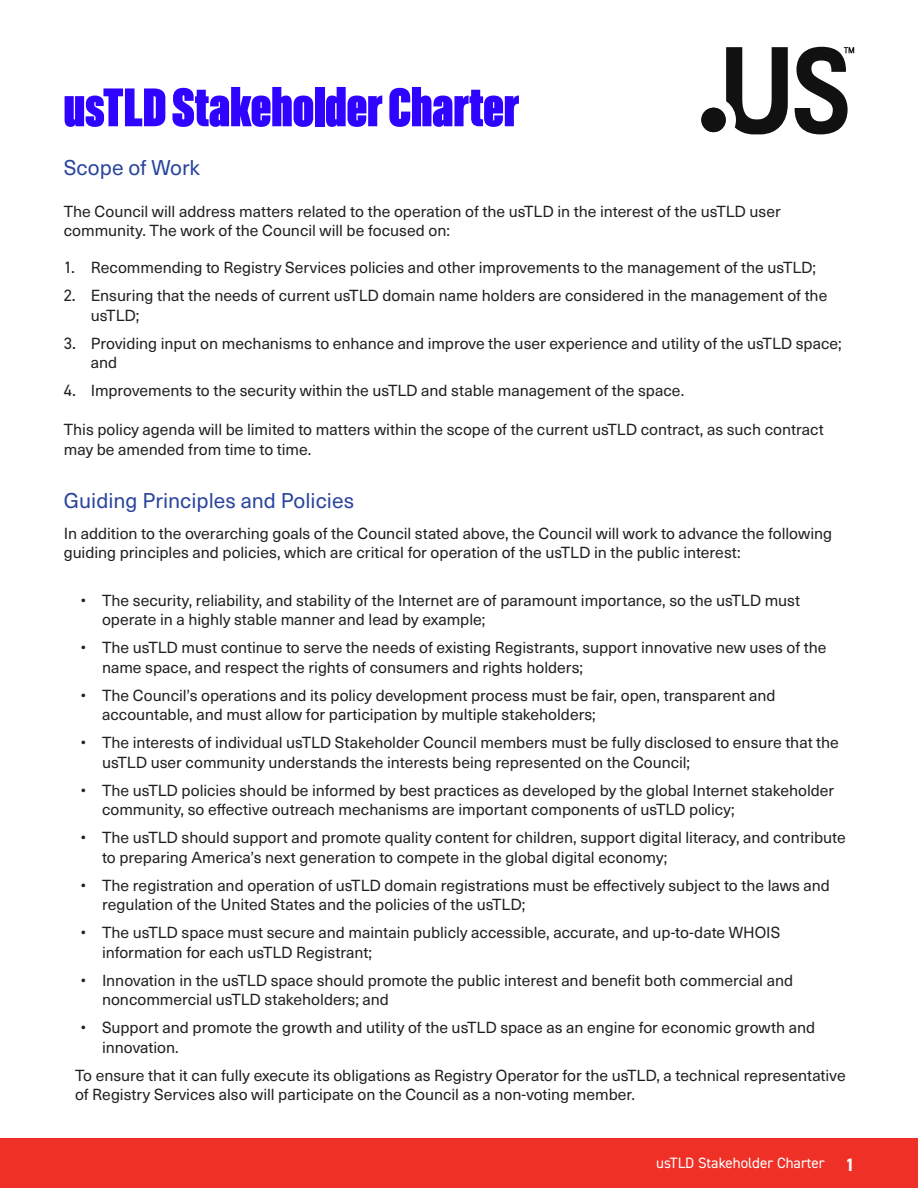
<style>
.page{position:relative;width:918px;height:1188px;background:#fff}
.page>*{position:absolute;margin:0;border:0;box-sizing:border-box;transform-origin:0 0}
.t1{font:54px "Akkordeon Ten";letter-spacing:.005em;color:#2e03ff}
.t2{font:21px "Neue Haas Unica Pro";color:#2a459d}
.t3{font:15.75px/19.5px "Neue Haas Unica Pro";color:#231f20}
.t4{font:15px "DIN2014";color:#fff}
.s1{font-family:"DIN2014";font-size:16.5px}
.s2{font-weight:700;font-size:18px}
</style>
<div class="page">
<div style="left:0;top:1138px;width:918px;height:50px;background:#ef3026"></div>
<div style="left:701px;top:108px;width:25px;height:24px;background:#111;border-radius:50%"></div>
<svg style="left:726px;top:47px;width:62px;height:87px"></svg>
<svg style="left:795px;top:47px;width:59px;height:87px"></svg>
<p class="t1" style="left:64px;top:77px;width:457px">usTLD Stakeholder Charter</p>
<p class="t2" style="left:64px;top:155px;width:138px">Scope of Work</p>
<p class="t3" style="left:64px;top:202px;width:719px">The Council will address matters related to the operation of the usTLD in the interest of the usTLD user community. The work of the Council will be focused on:</p>
<p class="t3" style="left:64px;top:258px;width:754px"><span class="s1">1.</span> Recommending to Registry Services policies and other improvements to the management of the usTLD;</p>
<p class="t3" style="left:91px;top:286px;width:738px;text-indent:-27px"><span class="s1">2.</span> Ensuring that the needs of current usTLD domain name holders are considered in the management of the usTLD;</p>
<p class="t3" style="left:91px;top:334px;width:752px;text-indent:-27px"><span class="s1">3.</span> Providing input on mechanisms to enhance and improve the user experience and utility of the usTLD space; and</p>
<p class="t3" style="left:64px;top:381px;width:622px"><span class="s1">4.</span> Improvements to the security within the usTLD and stable management of the space.</p>
<p class="t3" style="left:64px;top:420px;width:761px">This policy agenda will be limited to matters within the scope of the current usTLD contract, as such contract may be amended from time to time.</p>
<p class="t2" style="left:64px;top:488px;width:292px">Guiding Principles and Policies</p>
<p class="t3" style="left:64px;top:524px;width:770px">In addition to the overarching goals of the Council stated above, the Council will work to advance the following guiding principles and policies, which are critical for operation of the usTLD in the public interest:</p>
<p class="t3" style="left:102px;top:591px;width:700px;text-indent:-21px">• The security, reliability, and stability of the Internet are of paramount importance, so the usTLD must operate in a highly stable manner and lead by example;</p>
<p class="t3" style="left:102px;top:638px;width:726px;text-indent:-21px">• The usTLD must continue to serve the needs of existing Registrants, support innovative new uses of the name space, and respect the rights of consumers and rights holders;</p>
<p class="t3" style="left:102px;top:686px;width:675px;text-indent:-21px">• The Council’s operations and its policy development process must be fair, open, transparent and accountable, and must allow for participation by multiple stakeholders;</p>
<p class="t3" style="left:102px;top:733px;width:738px;text-indent:-21px">• The interests of individual usTLD Stakeholder Council members must be fully disclosed to ensure that the usTLD user community understands the interests being represented on the Council;</p>
<p class="t3" style="left:102px;top:781px;width:734px;text-indent:-21px">• The usTLD policies should be informed by best practices as developed by the global Internet stakeholder community, so effective outreach mechanisms are important components of usTLD policy;</p>
<p class="t3" style="left:102px;top:828px;width:745px;text-indent:-21px">• The usTLD should support and promote quality content for children, support digital literacy, and contribute to preparing America’s next generation to compete in the global digital economy;</p>
<p class="t3" style="left:102px;top:876px;width:729px;text-indent:-21px">• The registration and operation of usTLD domain registrations must be effectively subject to the laws and regulation of the United States and the policies of the usTLD;</p>
<p class="t3" style="left:102px;top:923px;width:680px;text-indent:-21px">• The usTLD space must secure and maintain publicly accessible, accurate, and up-to-date WHOIS information for each usTLD Registrant;</p>
<p class="t3" style="left:102px;top:971px;width:693px;text-indent:-21px">• Innovation in the usTLD space should promote the public interest and benefit both commercial and noncommercial usTLD stakeholders; and</p>
<p class="t3" style="left:102px;top:1018px;width:715px;text-indent:-21px">• Support and promote the growth and utility of the usTLD space as an engine for economic growth and innovation.</p>
<p class="t3" style="left:75px;top:1066px;width:772px">To ensure that it can fully execute its obligations as Registry Operator for the usTLD, a technical representative of Registry Services also will participate on the Council as a non-voting member.</p>
<p class="t4" style="left:656px;top:1154px;width:200px">usTLD Stakeholder Charter <span class="s2">1</span></p>
</div>
